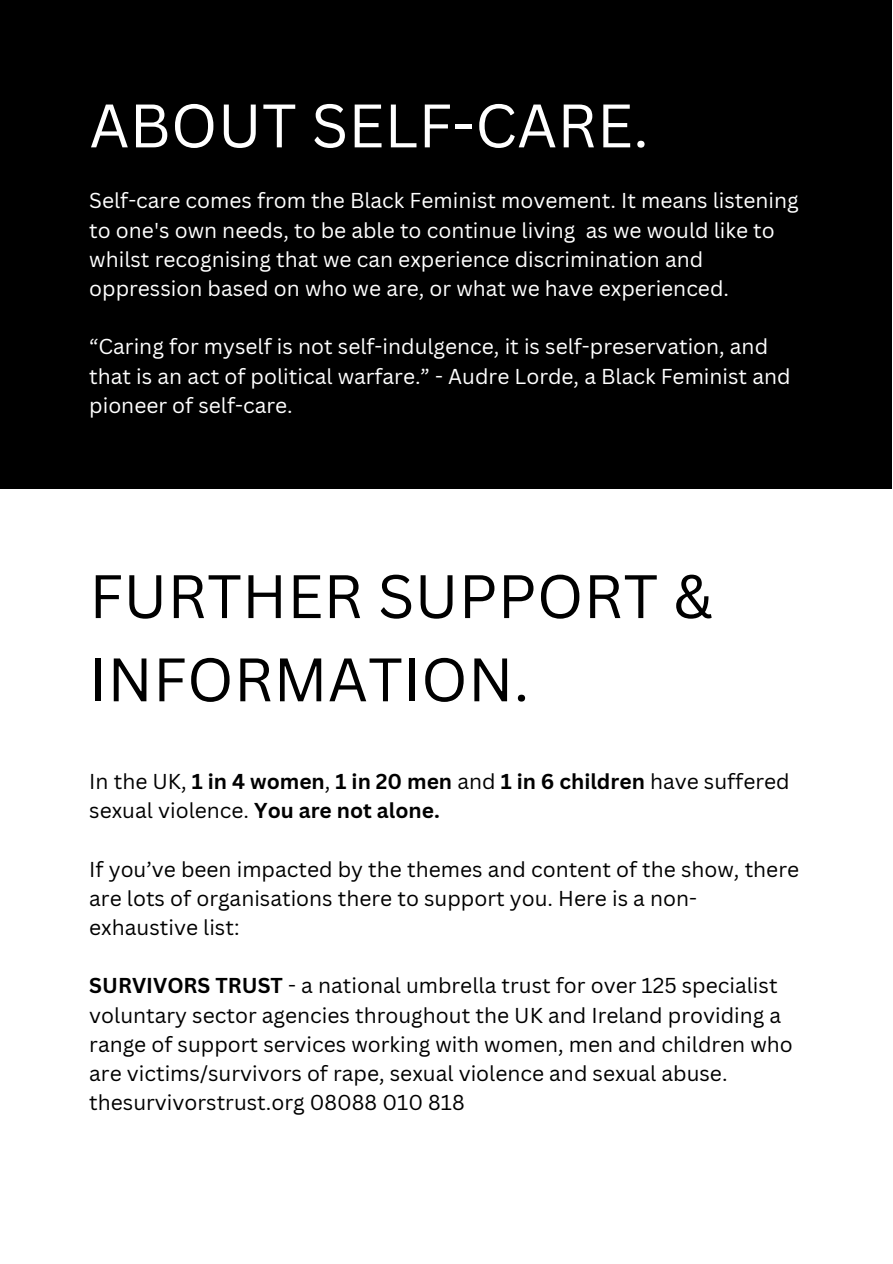
<style>
.page{position:relative;width:893px;height:1264px;background:#fff}
.page>*{position:absolute;margin:0;border:0;box-sizing:border-box;transform-origin:0 0}
.t1{font:60px/83.2px "Canva Sans";color:#000}
.t2{font:60px "Canva Sans";color:#fff}
.t3{font:21px/29.2px "Canva Sans";color:#000}
.t4{font:21px/29.2px "Canva Sans";color:#fff}
.t5{font:700 21px/29.2px "Canva Sans";color:#000}
.s1{font-weight:400}
.s2{font-weight:700}
</style>
<div class="page">
<div style="left:0;top:0;width:891px;height:488px;background:#000"></div>
<h1 class="t2" style="left:89px;top:83px;width:561px">ABOUT SELF-CARE.</h1>
<p class="t4" style="left:89px;top:185px;width:711px">Self-care comes from the Black Feminist movement. It means listening to one's own needs, to be able to continue living as we would like to whilst recognising that we can experience discrimination and oppression based on who we are, or what we have experienced.</p>
<p class="t4" style="left:89px;top:332px;width:702px">“Caring for myself is not self-indulgence, it is self-preservation, and that is an act of political warfare.” - Audre Lorde, a Black Feminist and pioneer of self-care.</p>
<h1 class="t1" style="left:89px;top:553px;width:625px">FURTHER SUPPORT &amp;<br>INFORMATION.</h1>
<p class="t5" style="left:89px;top:766px;width:701px"><span class="s1">In the UK,</span> 1 in 4 women<span class="s1">,</span> 1 in 20 men <span class="s1">and</span> 1 in 6 children <span class="s1">have suffered sexual violence.</span> You are not alone.</p>
<p class="t3" style="left:89px;top:853px;width:711px">If you’ve been impacted by the themes and content of the show, there are lots of organisations there to support you. Here is a non&shy;exhaustive list:</p>
<p class="t3" style="left:89px;top:970px;width:705px"><span class="s2">SURVIVORS TRUST</span> - a national umbrella trust for over 125 specialist voluntary sector agencies throughout the UK and Ireland providing a range of support services working with women, men and children who are victims/survivors of rape, sexual violence and sexual abuse. thesurvivorstrust.org 08088 010 818</p>
</div>
